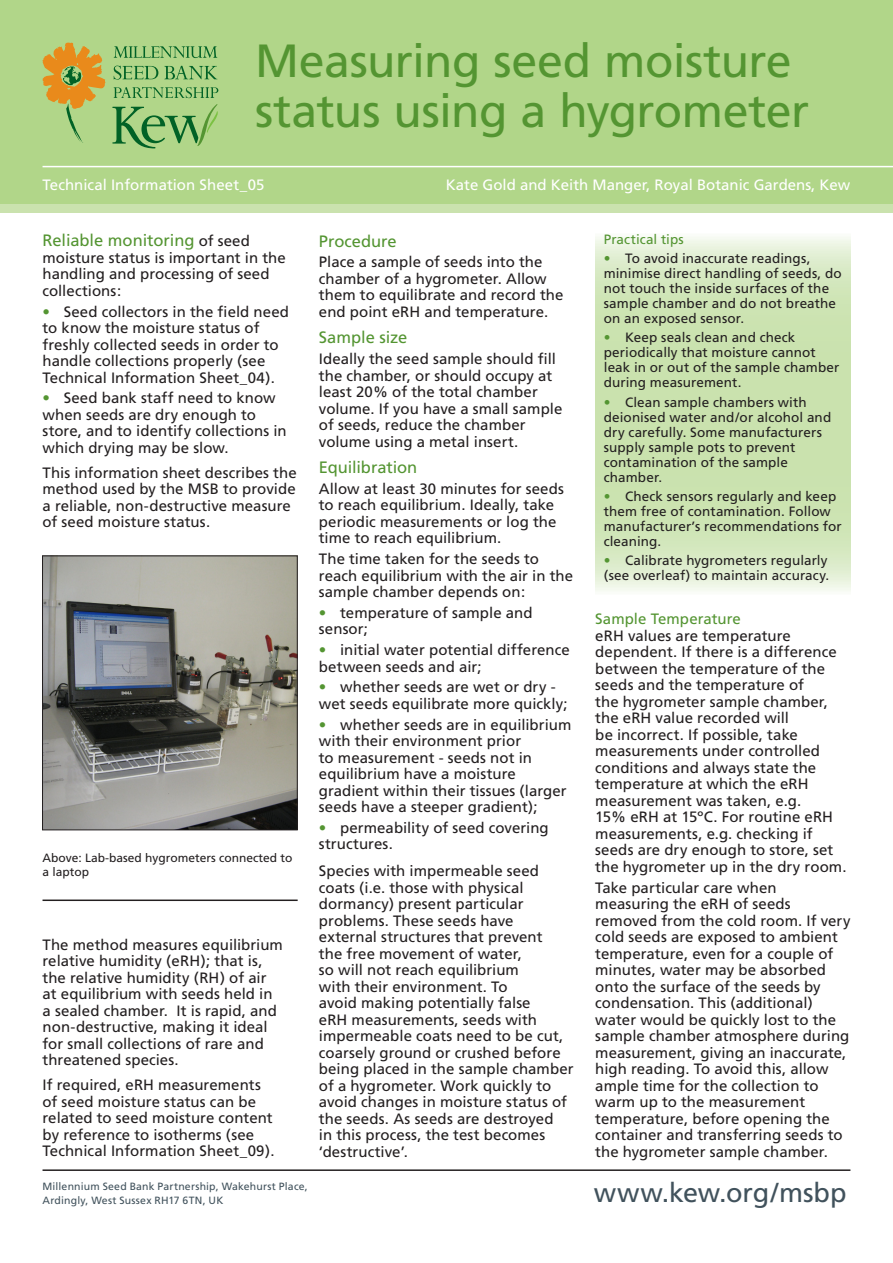
<style>
.page{position:relative;width:893px;height:1263px;background:#fff}
.page>*{position:absolute;margin:0;border:0;box-sizing:border-box;transform-origin:0 0}
.t1{font:46.5px/49.5px "Frutiger";letter-spacing:-.01em;color:#549532}
.t2{font:27px "Frutiger";letter-spacing:-.005em;color:#41525c}
.t3{font:16.5px "Frutiger";letter-spacing:-.005em;color:#549532}
.t4{font:15px/16.5px "Frutiger";letter-spacing:.005em;color:#231f20}
.t5{font:15px "Frutiger";color:#fff}
.t6{font:15px "Frutiger";letter-spacing:.005em;color:#549532}
.t7{font:13.5px/15px "Frutiger";letter-spacing:.005em;color:#231f20}
.t8{font:13.5px "Frutiger";letter-spacing:.005em;color:#549532}
.t9{font:12px/13.5px "Frutiger";color:#231f20}
.t10{font:10.5px "Frutiger";letter-spacing:.015em;color:#41525c}
.s1{font-size:15px;color:#231f20}
.s2{color:#549532}
</style>
<div class="page">
<div style="left:0;top:0;width:893px;height:204px;background:#b1d689"></div>
<hr style="left:43px;top:166px;width:850px;height:1px;background:#fff">
<div style="left:0;top:204px;width:893px;height:9px;background:#cae2ae"></div>
<hr style="left:43px;top:1169px;width:807px;height:2px;background:#231f20">
<svg style="left:43px;top:43px;width:62px;height:100px"></svg>
<svg style="left:114px;top:66px;width:44px;height:14px"></svg>
<svg style="left:164px;top:66px;width:53px;height:13px"></svg>
<svg style="left:114px;top:46px;width:103px;height:12px"></svg>
<svg style="left:112px;top:104px;width:106px;height:44px"></svg>
<svg style="left:114px;top:87px;width:104px;height:11px"></svg>
<svg style="left:595px;top:237px;width:255px;height:354px;background:#d1e5b9"></svg>
<hr style="left:43px;top:899px;width:255px;height:2px;background:#231f20">
<img style="left:44px;top:557px;width:252px;height:271px">
<div style="left:42px;top:555px;width:256px;height:275px;border:1px solid #231f20"></div>
<p class="t1" style="left:255px;top:37px;width:556px">Measuring seed moisture status using a hygrometer</p>
<p class="t5" style="left:43px;top:176px;width:223px">Technical Information Sheet_05</p>
<p class="t5" style="left:446px;top:176px;width:406px">Kate Gold and Keith Manger, Royal Botanic Gardens, Kew</p>
<p class="t3" style="left:43px;top:231px;width:209px">Reliable monitoring <span class="s1">of seed</span></p>
<p class="t4" style="left:43px;top:249px;width:245px">moisture status is important in the handling and processing of seed collections:</p>
<p class="t4" style="left:43px;top:303px;width:248px"><span class="s2">•</span> Seed collectors in the field need to know the moisture status of freshly collected seeds in order to handle collections properly (see Technical Information Sheet_04).</p>
<p class="t4" style="left:43px;top:390px;width:246px"><span class="s2">•</span> Seed bank staff need to know when seeds are dry enough to store, and to identify collections in which drying may be slow.</p>
<p class="t4" style="left:43px;top:464px;width:256px">This information sheet describes the method used by the MSB to provide a reliable, non-destructive measure of seed moisture status.</p>
<p class="t9" style="left:43px;top:851px;width:252px">Above: Lab-based hygrometers connected to a laptop</p>
<p class="t4" style="left:43px;top:936px;width:242px">The method measures equilibrium relative humidity (eRH); that is, the relative humidity (RH) of air at equilibrium with seeds held in a sealed chamber. It is rapid, and non-destructive, making it ideal for small collections of rare and threatened species.</p>
<p class="t4" style="left:43px;top:1077px;width:234px">If required, eRH measurements of seed moisture status can be related to seed moisture content by reference to isotherms (see<br>Technical Information Sheet_09).</p>
<p class="t10" style="left:43px;top:1180px;width:267px">Millennium Seed Bank Partnership, Wakehurst Place,</p>
<p class="t10" style="left:43px;top:1194px;width:182px">Ardingly, West Sussex RH17 6TN, UK</p>
<p class="t3" style="left:319px;top:231px;width:79px">Procedure</p>
<p class="t4" style="left:319px;top:254px;width:246px">Place a sample of seeds into the chamber of a hygrometer. Allow them to equilibrate and record the end point eRH and temperature.</p>
<p class="t3" style="left:319px;top:328px;width:90px">Sample size</p>
<p class="t4" style="left:319px;top:351px;width:245px">Ideally the seed sample should fill the chamber, or should occupy at least 20% of the total chamber volume. If you have a small sample of seeds, reduce the chamber volume using a metal insert.</p>
<p class="t3" style="left:319px;top:458px;width:100px">Equilibration</p>
<p class="t4" style="left:319px;top:480px;width:247px">Allow at least 30 minutes for seeds to reach equilibrium. Ideally, take periodic measurements or log the time to reach equilibrium.</p>
<p class="t4" style="left:319px;top:551px;width:256px">The time taken for the seeds to reach equilibrium with the air in the sample chamber depends on:</p>
<p class="t4" style="left:319px;top:604px;width:215px"><span class="s2">•</span> temperature of sample and sensor;</p>
<p class="t4" style="left:319px;top:642px;width:252px"><span class="s2">•</span> initial water potential difference between seeds and air;</p>
<p class="t4" style="left:319px;top:679px;width:250px"><span class="s2">•</span> whether seeds are wet or dry - wet seeds equilibrate more quickly;</p>
<p class="t4" style="left:319px;top:716px;width:254px"><span class="s2">•</span> whether seeds are in equilibrium with their environment prior<br>to measurement - seeds not in equilibrium have a moisture gradient within their tissues (larger seeds have a steeper gradient);</p>
<p class="t4" style="left:319px;top:819px;width:231px"><span class="s2">•</span> permeability of seed covering structures.</p>
<p class="t4" style="left:319px;top:863px;width:256px">Species with impermeable seed coats (i.e. those with physical dormancy) present particular problems. These seeds have external structures that prevent<br>the free movement of water,<br>so will not reach equilibrium<br>with their environment. To<br>avoid making potentially false<br>eRH measurements, seeds with impermeable coats need to be cut, coarsely ground or crushed before being placed in the sample chamber of a hygrometer. Work quickly to avoid changes in moisture status of the seeds. As seeds are destroyed<br>in this process, the test becomes ‘destructive’.</p>
<p class="t8" style="left:604px;top:231px;width:82px">Practical tips</p>
<p class="t7" style="left:604px;top:251px;width:239px"><span class="s2">•</span> To avoid inaccurate readings, minimise direct handling of seeds, do not touch the inside surfaces of the sample chamber and do not breathe on an exposed sensor.</p>
<p class="t7" style="left:604px;top:330px;width:237px"><span class="s2">•</span> Keep seals clean and check periodically that moisture cannot leak in or out of the sample chamber during measurement.</p>
<p class="t7" style="left:604px;top:394px;width:229px"><span class="s2">•</span> Clean sample chambers with deionised water and/or alcohol and dry carefully. Some manufacturers supply sample pots to prevent contamination of the sample chamber.</p>
<p class="t7" style="left:604px;top:489px;width:239px"><span class="s2">•</span> Check sensors regularly and keep them free of contamination. Follow manufacturer’s recommendations for cleaning.</p>
<p class="t7" style="left:604px;top:553px;width:227px"><span class="s2">•</span> Calibrate hygrometers regularly (see overleaf) to maintain accuracy.</p>
<p class="t6" style="left:595px;top:610px;width:147px">Sample Temperature</p>
<p class="t4" style="left:595px;top:627px;width:253px">eRH values are temperature dependent. If there is a difference between the temperature of the seeds and the temperature of<br>the hygrometer sample chamber, the eRH value recorded will<br>be incorrect. If possible, take measurements under controlled conditions and always state the temperature at which the eRH measurement was taken, e.g.<br>15% eRH at 15ºC. For routine eRH measurements, e.g. checking if seeds are dry enough to store, set the hygrometer up in the dry room.</p>
<p class="t4" style="left:595px;top:879px;width:257px">Take particular care when measuring the eRH of seeds removed from the cold room. If very cold seeds are exposed to ambient temperature, even for a couple of minutes, water may be absorbed onto the surface of the seeds by condensation. This (additional) water would be quickly lost to the sample chamber atmosphere during measurement, giving an inaccurate, high reading. To avoid this, allow ample time for the collection to warm up to the measurement temperature, before opening the container and transferring seeds to the hygrometer sample chamber.</p>
<p class="t2" style="left:594px;top:1177px;width:254px">www.kew.org/msbp</p>
</div>
